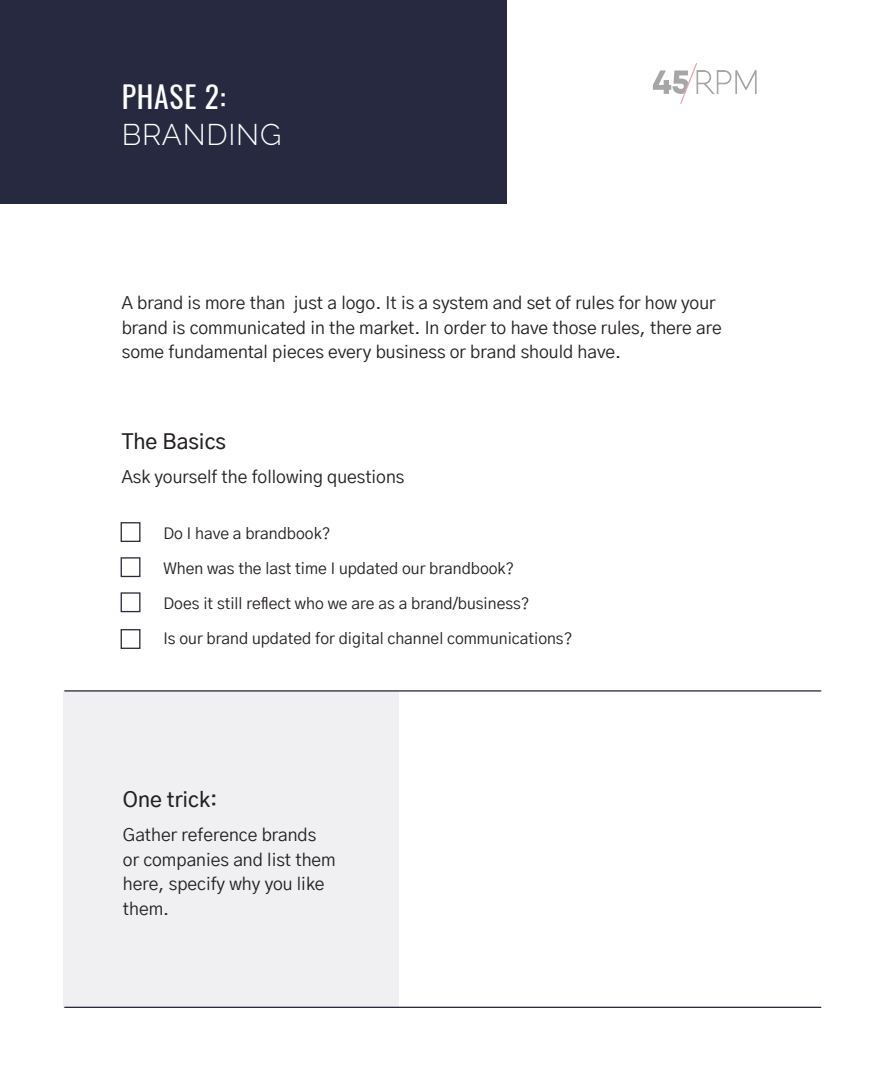
<style>
.page{position:relative;width:882px;height:1071px;background:#fff}
.page>*{position:absolute;margin:0;border:0;box-sizing:border-box;transform-origin:0 0}
.t1{font:300 29.75px "Raleway";letter-spacing:.025em;color:#fff}
.t2{font:29.75px "Oswald";letter-spacing:.025em;color:#fff}
.t3{font:500 21px "Gothic A1";color:#231f20}
.t4{font:17.5px/24.5px "Gothic A1";color:#231f20}
.t5{font:15.75px "Gothic A1";color:#231f20}
</style>
<div class="page">
<svg style="left:653px;top:63px;width:104px;height:41px"></svg>
<div style="left:0;top:0;width:507px;height:204px;background:#272940"></div>
<div style="left:121px;top:557px;width:19px;height:20px;border:1px solid #2d2a3c"></div>
<div style="left:121px;top:522px;width:19px;height:20px;border:1px solid #2d2a3c"></div>
<div style="left:121px;top:592px;width:19px;height:20px;border:1px solid #2d2a3c"></div>
<div style="left:121px;top:629px;width:19px;height:20px;border:1px solid #2d2a3c"></div>
<div style="left:63px;top:692px;width:335px;height:316px;background:#f0f0f2"></div>
<hr style="left:64px;top:690px;width:757px;height:2px;background:#2d2a3c">
<hr style="left:64px;top:1007px;width:757px;height:1px;background:#2d2a3c">
<p class="t2" style="left:122px;top:70px;width:105px">PHASE 2:</p>
<p class="t1" style="left:122px;top:117px;width:161px">BRANDING</p>
<p class="t4" style="left:122px;top:290px;width:602px">A brand is more than just a logo. It is a system and set of rules for how your brand is communicated in the market. In order to have those rules, there are some fundamental pieces every business or brand should have.</p>
<p class="t3" style="left:122px;top:425px;width:106px">The Basics</p>
<p class="t4" style="left:122px;top:464px;width:284px">Ask yourself the following questions</p>
<p class="t5" style="left:164px;top:522px;width:168px">Do I have a brandbook?</p>
<p class="t5" style="left:164px;top:557px;width:352px">When was the last time I updated our brandbook?</p>
<p class="t5" style="left:164px;top:592px;width:368px">Does it still reflect who we are as a brand/business?</p>
<p class="t5" style="left:164px;top:627px;width:410px">Is our brand updated for digital channel communications?</p>
<p class="t3" style="left:123px;top:783px;width:96px">One trick:</p>
<p class="t4" style="left:123px;top:822px;width:214px">Gather reference brands or companies and list them here, specify why you like them.</p>
</div>
